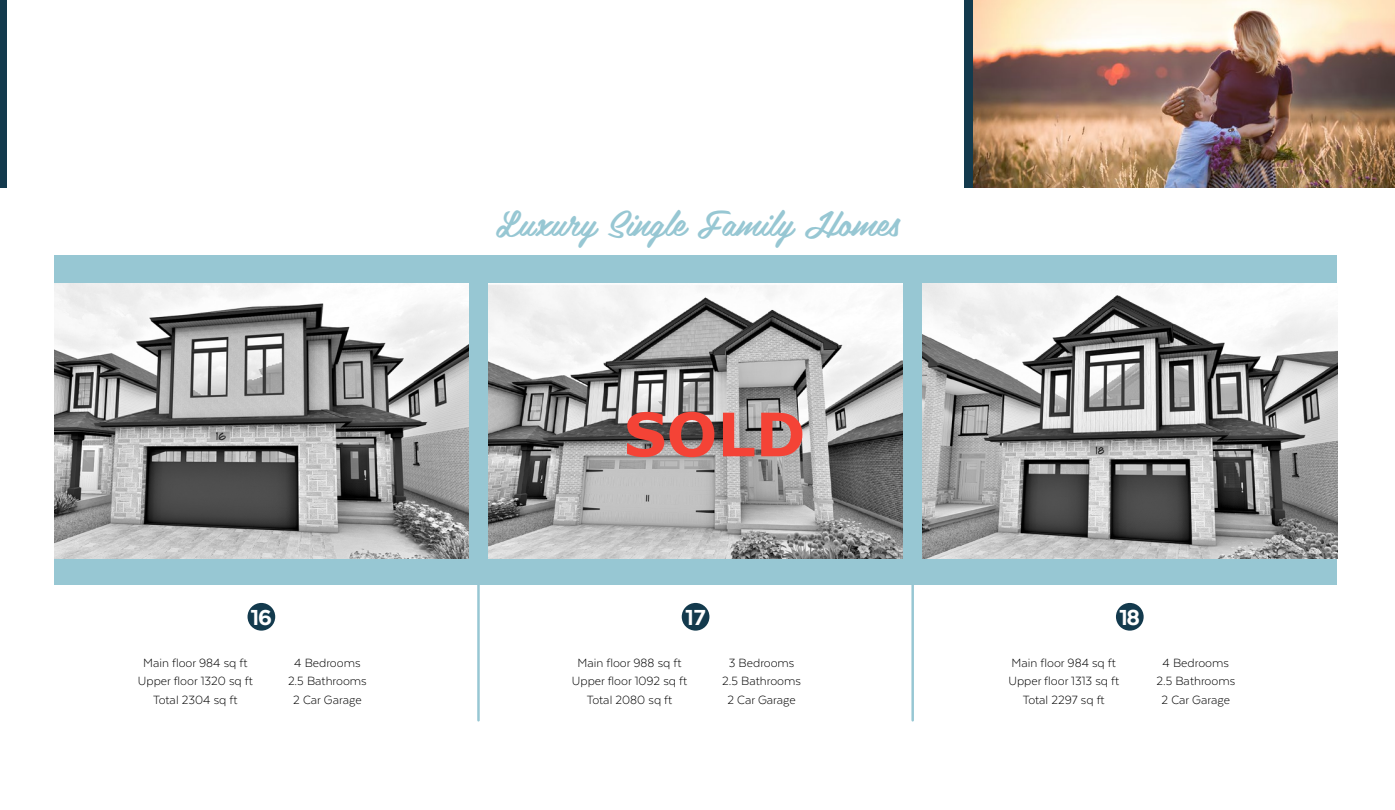
<style>
.page{position:relative;width:1395px;height:810px;background:#fff}
.page>*{position:absolute;margin:0;border:0;box-sizing:border-box;transform-origin:0 0}
.t1{font:35.25px "Belinda";color:#97c7d3}
.t2{font:800 25.12px "Texta Alt";color:#fff}
.t3{font:300 13.75px/18.8px "Texta";color:#000;text-align:center}
</style>
<div class="page">
<div style="left:54px;top:255px;width:1052px;height:330px;background:#97c7d3"></div>
<div style="left:923px;top:255px;width:414px;height:330px;background:#97c7d3"></div>
<hr style="left:477px;top:260px;width:3px;height:460px;background:#97c7d3">
<hr style="left:911px;top:260px;width:3px;height:460px;background:#97c7d3">
<img style="left:973px;top:0;width:422px;height:187px">
<div style="left:248px;top:603px;width:27px;height:28px;background:#133a4d;border-radius:50%"></div>
<div style="left:682px;top:603px;width:27px;height:28px;background:#133a4d;border-radius:50%"></div>
<div style="left:1116px;top:603px;width:28px;height:28px;background:#133a4d;border-radius:50%"></div>
<img style="left:54px;top:283px;width:415px;height:275px">
<img style="left:488px;top:283px;width:415px;height:275px">
<img style="left:923px;top:283px;width:414px;height:275px">
<h1 class="t1" style="left:495px;top:193px;width:406px">Luxury Single Family Homes</h1>
<h2 class="t2" style="left:251px;top:604px;width:23px">16</h2>
<h2 class="t2" style="left:686px;top:604px;width:22px">17</h2>
<h2 class="t2" style="left:1119px;top:604px;width:22px">18</h2>
<p class="t3" style="left:138px;top:653px;width:116px">Main floor 984 sq ft<br>Upper floor 1320 sq ft<br>Total 2304 sq ft</p>
<p class="t3" style="left:288px;top:653px;width:80px">4 Bedrooms<br>2.5 Bathrooms<br>2 Car Garage</p>
<p class="t3" style="left:572px;top:653px;width:117px">Main floor 988 sq ft<br>Upper floor 1092 sq ft<br>Total 2080 sq ft</p>
<p class="t3" style="left:722px;top:653px;width:80px">3 Bedrooms<br>2.5 Bathrooms<br>2 Car Garage</p>
<p class="t3" style="left:1008px;top:653px;width:112px">Main floor 984 sq ft<br>Upper floor 1313 sq ft<br>Total 2297 sq ft</p>
<p class="t3" style="left:1156px;top:653px;width:80px">4 Bedrooms<br>2.5 Bathrooms<br>2 Car Garage</p>
</div>
